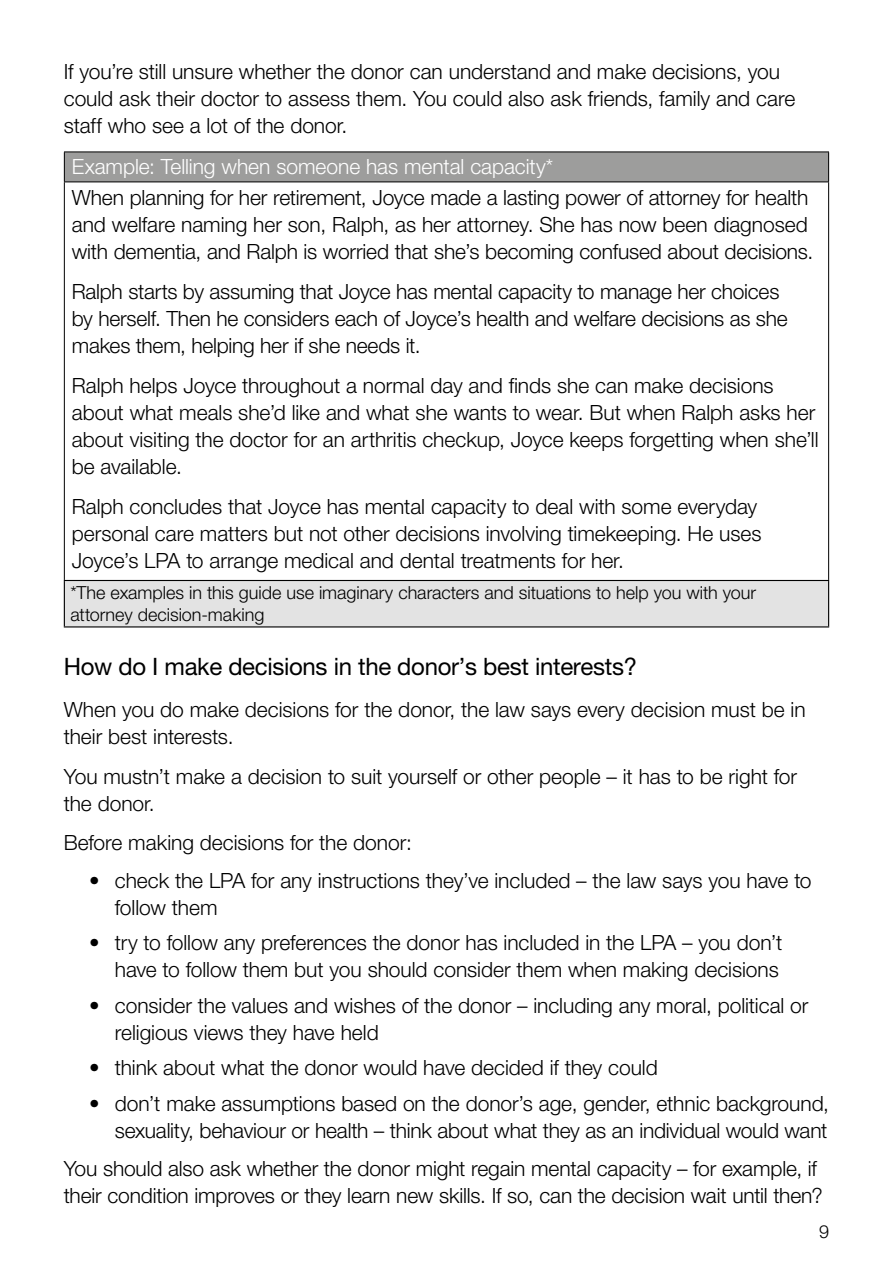
<style>
.page{position:relative;width:893px;height:1263px;background:#fff}
.page>*{position:absolute;margin:0;border:0;box-sizing:border-box;transform-origin:0 0}
.OPG_Heading_2{font:24px "Helvetica Neue LT Pro";letter-spacing:-.015em;color:#000}
.OPG_Body_text{font:300 21px/27px "Helvetica Neue LT Pro";letter-spacing:-.005em;color:#000}
.OPG_Body_text-2{font:300 21px "Helvetica Neue LT Pro";color:#fff}
.OPG_Body_text-3{font:300 18px/21.6px "Helvetica Neue LT Pro";color:#000}
</style>
<div class="page">
<div style="left:64px;top:152px;width:765px;height:30px;background:#9d9d9c"></div>
<div style="left:64px;top:580px;width:765px;height:47px;background:#e3e3e3"></div>
<hr style="left:64px;top:152px;width:1px;height:30px;background:#000">
<hr style="left:64px;top:152px;width:765px;height:1px;background:#000">
<hr style="left:828px;top:152px;width:1px;height:30px;background:#000">
<hr style="left:64px;top:182px;width:1px;height:398px;background:#000">
<hr style="left:64px;top:182px;width:765px;height:1px;background:#000">
<hr style="left:828px;top:182px;width:1px;height:398px;background:#000">
<hr style="left:64px;top:581px;width:1px;height:45px;background:#000">
<hr style="left:64px;top:580px;width:765px;height:1px;background:#000">
<hr style="left:828px;top:581px;width:1px;height:45px;background:#000">
<hr style="left:64px;top:626px;width:765px;height:1px;background:#000">
<p class="OPG_Body_text" style="left:64px;top:57px;width:733px">If you’re still unsure whether the donor can understand and make decisions, you could ask their doctor to assess them. You could also ask friends, family and care staff who see a lot of the donor.</p>
<p class="OPG_Body_text-2" style="left:72px;top:154px;width:483px">Example: Telling when someone has mental capacity*</p>
<p class="OPG_Body_text" style="left:72px;top:184px;width:743px">When planning for her retirement, Joyce made a lasting power of attorney for health and welfare naming her son, Ralph, as her attorney. She has now been diagnosed with dementia, and Ralph is worried that she’s becoming confused about decisions.</p>
<p class="OPG_Body_text" style="left:72px;top:278px;width:717px">Ralph starts by assuming that Joyce has mental capacity to manage her choices by herself. Then he considers each of Joyce’s health and welfare decisions as she makes them, helping her if she needs it.</p>
<p class="OPG_Body_text" style="left:72px;top:372px;width:748px">Ralph helps Joyce throughout a normal day and finds she can make decisions about what meals she’d like and what she wants to wear. But when Ralph asks her about visiting the doctor for an arthritis checkup, Joyce keeps forgetting when she’ll be available.</p>
<p class="OPG_Body_text" style="left:72px;top:492px;width:691px">Ralph concludes that Joyce has mental capacity to deal with some everyday personal care matters but not other decisions involving timekeeping. He uses<br>Joyce’s LPA to arrange medical and dental treatments for her.</p>
<p class="OPG_Body_text-3" style="left:70px;top:582px;width:687px">*The examples in this guide use imaginary characters and situations to help you with your attorney decision-making</p>
<p class="OPG_Heading_2" style="left:64px;top:652px;width:575px">How do I make decisions in the donor’s best interests?</p>
<p class="OPG_Body_text" style="left:64px;top:695px;width:743px">When you do make decisions for the donor, the law says every decision must be in their best interests.</p>
<p class="OPG_Body_text" style="left:64px;top:762px;width:735px">You mustn’t make a decision to suit yourself or other people – it has to be right for the donor.</p>
<p class="OPG_Body_text" style="left:64px;top:829px;width:350px">Before making decisions for the donor:</p>
<p class="OPG_Body_text" style="left:115px;top:866px;width:698px;text-indent:-26px">• check the LPA for any instructions they’ve included – the law says you have to follow them</p>
<p class="OPG_Body_text" style="left:89px;top:929px;width:695px;text-align:right">• try to follow any preferences the donor has included in the LPA – you don’t have to follow them but you should consider them when making decisions</p>
<p class="OPG_Body_text" style="left:115px;top:991px;width:695px;text-indent:-26px">• consider the values and wishes of the donor – including any moral, political or religious views they have held</p>
<p class="OPG_Body_text" style="left:89px;top:1054px;width:570px">• think about what the donor would have decided if they could</p>
<p class="OPG_Body_text" style="left:89px;top:1089px;width:741px;text-align:right">• don’t make assumptions based on the donor’s age, gender, ethnic background, sexuality, behaviour or health – think about what they as an individual would want</p>
<p class="OPG_Body_text" style="left:64px;top:1154px;width:760px">You should also ask whether the donor might regain mental capacity – for example, if their condition improves or they learn new skills. If so, can the decision wait until then?</p>
<p class="OPG_Body_text-3" style="left:819px;top:1220px;width:12px">9</p>
</div>
